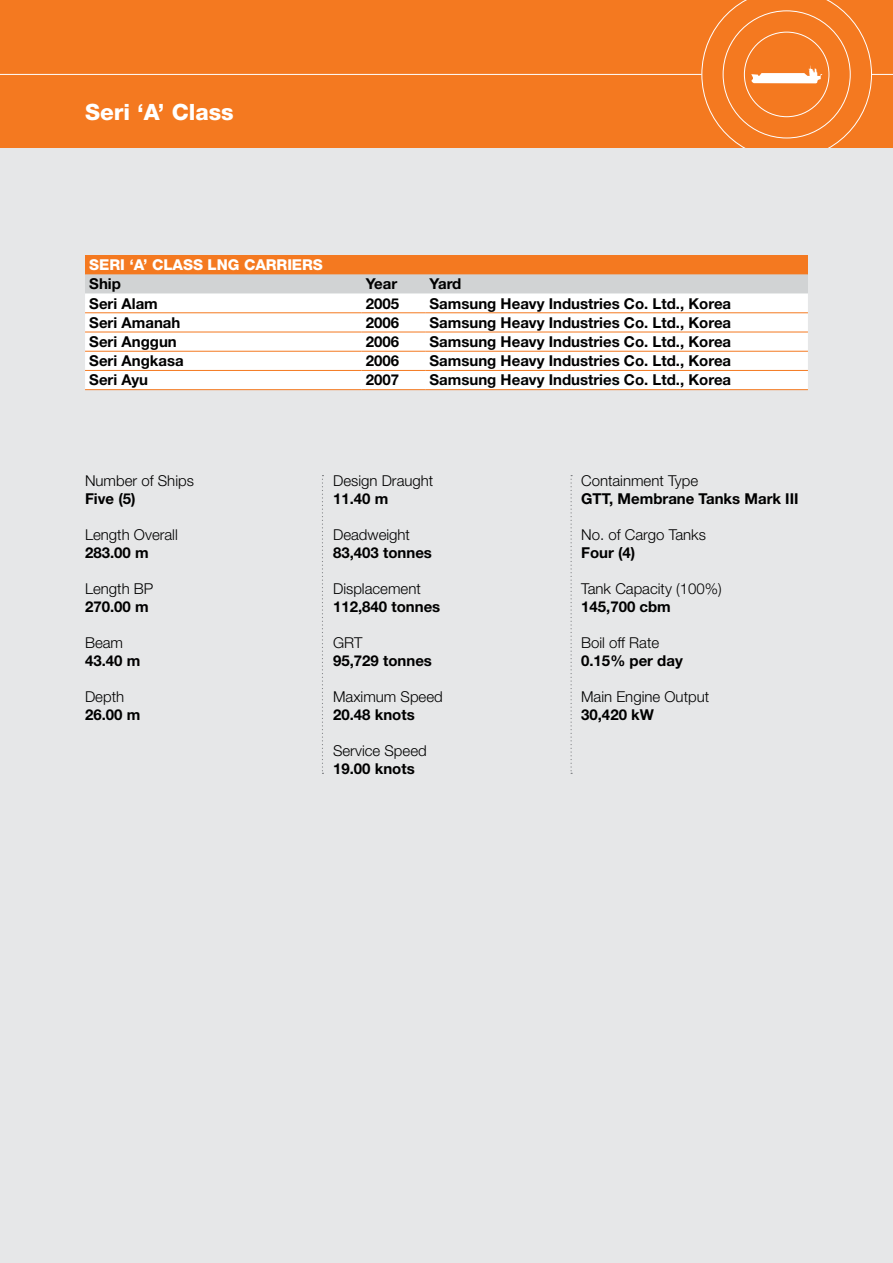
<style>
.page{position:relative;width:893px;height:1263px;background:#fff}
.page>*{position:absolute;margin:0;border:0;box-sizing:border-box;transform-origin:0 0}
.t1{font:800 22.5px "Helvetica Neue LT Std";color:#fff}
.t2{font:700 15px "Helvetica Neue LT Std";color:#000}
.t3{font:300 15px "Helvetica Neue LT Std";color:#000}
.t4{font:800 15px "Helvetica Neue LT Std";letter-spacing:-.005em;color:#fff}
</style>
<div class="page">
<div style="left:0;top:0;width:893px;height:149px;background:#f47920"></div>
<hr style="left:0;top:74px;width:702px;height:1px;background:#fff">
<svg style="left:702px;top:0;width:191px;height:149px"></svg>
<div style="left:0;top:149px;width:893px;height:1114px;background:#e6e7e8"></div>
<svg style="left:322px;top:475px;width:1px;height:299px"></svg>
<svg style="left:570px;top:475px;width:2px;height:299px"></svg>
<div style="left:85px;top:255px;width:723px;height:19px;background:#f47920"></div>
<div style="left:85px;top:274px;width:723px;height:19px;background:#d1d3d4"></div>
<div style="left:85px;top:294px;width:723px;height:95px;background:#fff"></div>
<hr style="left:85px;top:332px;width:276px;height:1px;background:#f47920">
<hr style="left:361px;top:332px;width:64px;height:1px;background:#f47920">
<hr style="left:425px;top:332px;width:383px;height:1px;background:#f47920">
<hr style="left:85px;top:351px;width:276px;height:1px;background:#f47920">
<hr style="left:361px;top:351px;width:64px;height:1px;background:#f47920">
<hr style="left:425px;top:351px;width:383px;height:1px;background:#f47920">
<hr style="left:85px;top:370px;width:276px;height:1px;background:#f47920">
<hr style="left:361px;top:370px;width:64px;height:1px;background:#f47920">
<hr style="left:425px;top:370px;width:383px;height:1px;background:#f47920">
<hr style="left:85px;top:389px;width:276px;height:1px;background:#f47920">
<hr style="left:361px;top:389px;width:64px;height:1px;background:#f47920">
<hr style="left:425px;top:389px;width:383px;height:1px;background:#f47920">
<hr style="left:85px;top:312px;width:276px;height:1px;background:#f47920">
<hr style="left:361px;top:312px;width:64px;height:1px;background:#f47920">
<hr style="left:425px;top:312px;width:383px;height:1px;background:#f47920">
<h1 class="t1" style="left:85px;top:98px;width:150px">Seri ‘A’ Class</h1>
<p class="t4" style="left:89px;top:256px;width:235px">SERI ‘A’ CLASS LNG CARRIERS</p>
<p class="t2" style="left:89px;top:275px;width:33px">Ship</p>
<p class="t2" style="left:366px;top:275px;width:33px">Year</p>
<p class="t2" style="left:429px;top:275px;width:33px">Yard</p>
<p class="t2" style="left:89px;top:294px;width:70px">Seri Alam</p>
<p class="t2" style="left:366px;top:294px;width:35px">2005</p>
<p class="t2" style="left:429px;top:294px;width:303px">Samsung Heavy Industries Co. Ltd., Korea</p>
<p class="t2" style="left:89px;top:313px;width:93px">Seri Amanah</p>
<p class="t2" style="left:366px;top:313px;width:35px">2006</p>
<p class="t2" style="left:429px;top:313px;width:303px">Samsung Heavy Industries Co. Ltd., Korea</p>
<p class="t2" style="left:89px;top:332px;width:89px">Seri Anggun</p>
<p class="t2" style="left:366px;top:332px;width:35px">2006</p>
<p class="t2" style="left:429px;top:332px;width:303px">Samsung Heavy Industries Co. Ltd., Korea</p>
<p class="t2" style="left:89px;top:352px;width:96px">Seri Angkasa</p>
<p class="t2" style="left:366px;top:352px;width:35px">2006</p>
<p class="t2" style="left:429px;top:352px;width:303px">Samsung Heavy Industries Co. Ltd., Korea</p>
<p class="t2" style="left:89px;top:371px;width:60px">Seri Ayu</p>
<p class="t2" style="left:366px;top:371px;width:35px">2007</p>
<p class="t2" style="left:429px;top:371px;width:303px">Samsung Heavy Industries Co. Ltd., Korea</p>
<p class="t3" style="left:85px;top:471px;width:110px">Number of Ships</p>
<p class="t2" style="left:85px;top:489px;width:52px">Five (5)</p>
<p class="t3" style="left:85px;top:525px;width:94px">Length Overall</p>
<p class="t2" style="left:85px;top:543px;width:65px">283.00 m</p>
<p class="t3" style="left:85px;top:579px;width:70px">Length BP</p>
<p class="t2" style="left:85px;top:597px;width:65px">270.00 m</p>
<p class="t3" style="left:85px;top:633px;width:40px">Beam</p>
<p class="t2" style="left:85px;top:651px;width:57px">43.40 m</p>
<p class="t3" style="left:85px;top:687px;width:41px">Depth</p>
<p class="t2" style="left:85px;top:705px;width:57px">26.00 m</p>
<p class="t3" style="left:333px;top:471px;width:102px">Design Draught</p>
<p class="t2" style="left:333px;top:489px;width:57px">11.40 m</p>
<p class="t3" style="left:333px;top:525px;width:78px">Deadweight</p>
<p class="t2" style="left:333px;top:543px;width:100px">83,403 tonnes</p>
<p class="t3" style="left:333px;top:579px;width:89px">Displacement</p>
<p class="t2" style="left:333px;top:597px;width:109px">112,840 tonnes</p>
<p class="t3" style="left:333px;top:633px;width:31px">GRT</p>
<p class="t2" style="left:333px;top:651px;width:100px">95,729 tonnes</p>
<p class="t3" style="left:333px;top:687px;width:111px">Maximum Speed</p>
<p class="t2" style="left:333px;top:705px;width:83px">20.48 knots</p>
<p class="t3" style="left:333px;top:741px;width:95px">Service Speed</p>
<p class="t2" style="left:333px;top:759px;width:83px">19.00 knots</p>
<p class="t3" style="left:581px;top:471px;width:118px">Containment Type</p>
<p class="t2" style="left:581px;top:489px;width:219px">GTT, Membrane Tanks Mark III</p>
<p class="t3" style="left:581px;top:525px;width:126px">No. of Cargo Tanks</p>
<p class="t2" style="left:581px;top:543px;width:56px">Four (4)</p>
<p class="t3" style="left:581px;top:579px;width:142px">Tank Capacity (100%)</p>
<p class="t2" style="left:581px;top:597px;width:91px">145,700 cbm</p>
<p class="t3" style="left:581px;top:633px;width:80px">Boil off Rate</p>
<p class="t2" style="left:581px;top:651px;width:103px">0.15% per day</p>
<p class="t3" style="left:581px;top:687px;width:130px">Main Engine Output</p>
<p class="t2" style="left:581px;top:705px;width:74px">30,420 kW</p>
</div>
